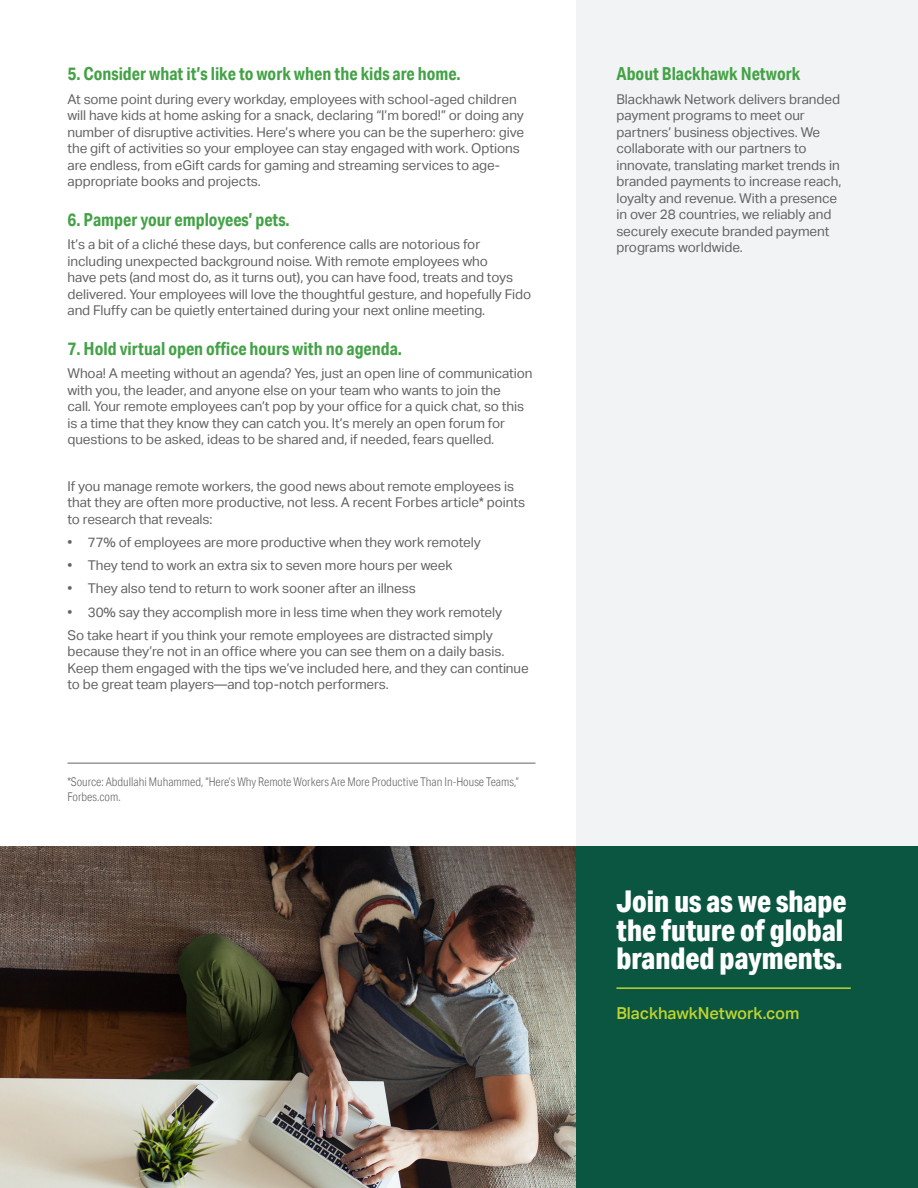
<style>
.page{position:relative;width:918px;height:1188px;background:#fff}
.page>*{position:absolute;margin:0;border:0;box-sizing:border-box;transform-origin:0 0}
.CTA{font:800 30px/28.5px "Aktiv Grotesk Cd";color:#fff;text-align:justify}
.Subhead{font:700 18px "Aktiv Grotesk Cd";color:#43a246}
.Contact_Info{font:500 16.5px "Aktiv Grotesk";letter-spacing:-.005em;color:#c0d42f}
.Body{font:13.5px/16.5px "Aktiv Grotesk";letter-spacing:-.005em;color:#636366}
.Legal___1st_line{font:300 12px/15px "Aktiv Grotesk Cd";color:#636366}
</style>
<div class="page">
<div style="left:576px;top:0;width:342px;height:1188px;background:#f2f3f4"></div>
<div style="left:576px;top:846px;width:342px;height:342px;background:#0b5640"></div>
<hr style="left:616px;top:987px;width:235px;height:2px;background:#c0d42f">
<img style="left:0;top:846px;width:576px;height:342px">
<hr style="left:68px;top:763px;width:468px;height:1px;background:#636366">
<p class="Subhead" style="left:68px;top:63px;width:395px">5. Consider what it’s like to work when the kids are home.</p>
<p class="Body" style="left:68px;top:91px;width:458px">At some point during every workday, employees with school-aged children will have kids at home asking for a snack, declaring “I’m bored!” or doing any number of disruptive activities. Here’s where you can be the superhero: give the gift of activities so your employee can stay engaged with work. Options are endless, from eGift cards for gaming and streaming services to age&shy;appropriate books and projects.</p>
<p class="Subhead" style="left:68px;top:208px;width:224px">6. Pamper your employees’ pets.</p>
<p class="Body" style="left:68px;top:236px;width:465px">It’s a bit of a cliché these days, but conference calls are notorious for including unexpected background noise. With remote employees who<br>have pets (and most do, as it turns out), you can have food, treats and toys delivered. Your employees will love the thoughtful gesture, and hopefully Fido and Fluffy can be quietly entertained during your next online meeting.</p>
<p class="Subhead" style="left:68px;top:337px;width:336px">7. Hold virtual open office hours with no agenda.</p>
<p class="Body" style="left:68px;top:365px;width:467px">Whoa! A meeting without an agenda? Yes, just an open line of communication with you, the leader, and anyone else on your team who wants to join the<br>call. Your remote employees can’t pop by your office for a quick chat, so this is a time that they know they can catch you. It’s merely an open forum for questions to be asked, ideas to be shared and, if needed, fears quelled.</p>
<p class="Body" style="left:68px;top:478px;width:459px">If you manage remote workers, the good news about remote employees is that they are often more productive, not less. A recent Forbes article* points to research that reveals:</p>
<p class="Body" style="left:68px;top:534px;width:415px">• 77% of employees are more productive when they work remotely</p>
<p class="Body" style="left:68px;top:557px;width:387px">• They tend to work an extra six to seven more hours per week</p>
<p class="Body" style="left:68px;top:580px;width:350px">• They also tend to return to work sooner after an illness</p>
<p class="Body" style="left:68px;top:604px;width:436px">• 30% say they accomplish more in less time when they work remotely</p>
<p class="Body" style="left:68px;top:627px;width:463px">So take heart if you think your remote employees are distracted simply because they’re not in an office where you can see them on a daily basis.<br>Keep them engaged with the tips we’ve included here, and they can continue to be great team players—and top-notch performers.</p>
<p class="Legal___1st_line" style="left:68px;top:774px;width:453px">*Source: Abdullahi Muhammed, “Here’s Why Remote Workers Are More Productive Than In-House Teams,”<br>Forbes.com.</p>
<p class="Subhead" style="left:616px;top:63px;width:185px">About Blackhawk Network</p>
<p class="Body" style="left:616px;top:91px;width:226px">Blackhawk Network delivers branded payment programs to meet our partners’ business objectives. We collaborate with our partners to innovate, translating market trends in branded payments to increase reach, loyalty and revenue. With a presence in over 28 countries, we reliably and securely execute branded payment programs worldwide.</p>
<p class="CTA" style="left:616px;top:887px;width:232px">Join us as we shape the future of global branded payments.</p>
<p class="Contact_Info" style="left:616px;top:1004px;width:185px">BlackhawkNetwork.com</p>
</div>
